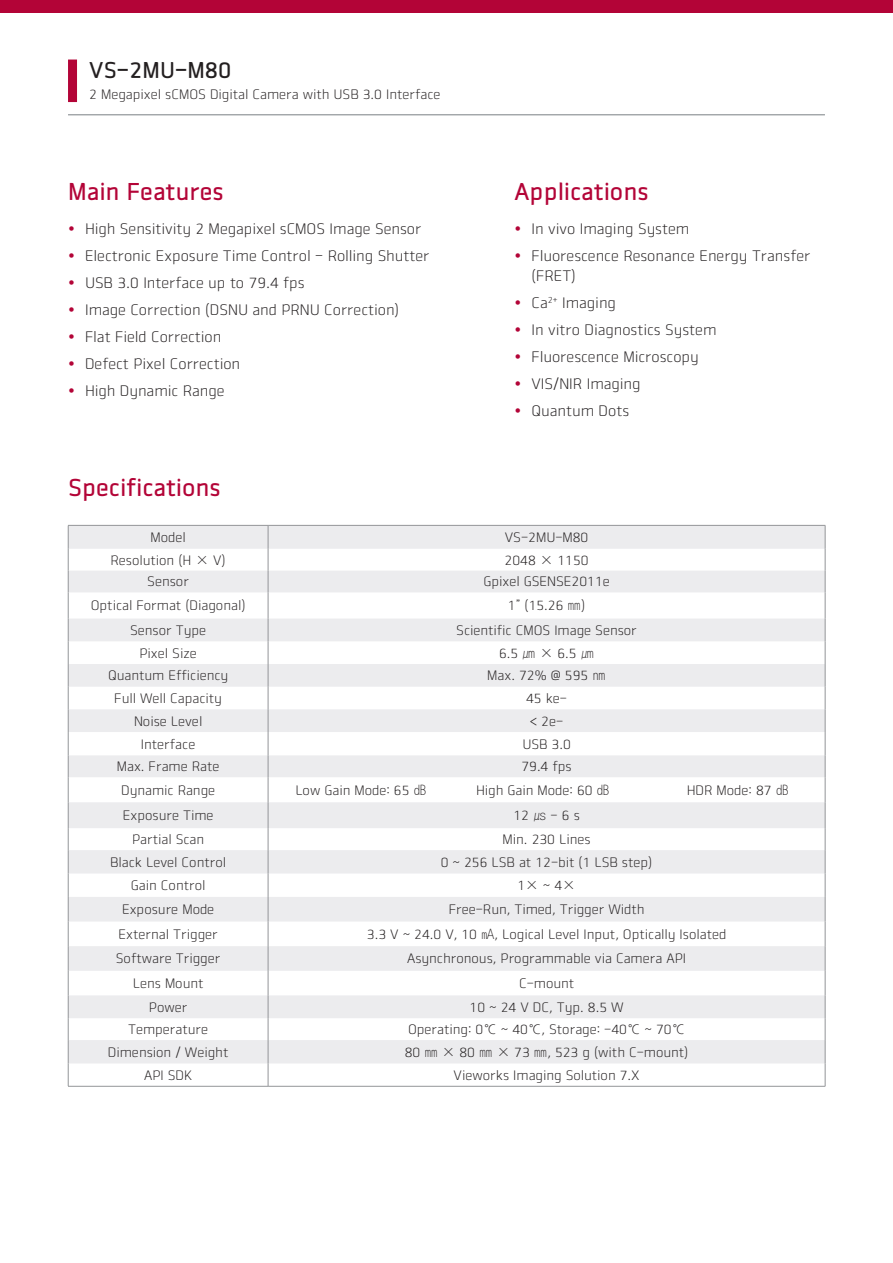
<style>
.page{position:relative;width:893px;height:1263px;background:#fff}
.page>*{position:absolute;margin:0;border:0;box-sizing:border-box;transform-origin:0 0}
.t1{font:24px "Vieworks B";color:#b30437}
.t2{font:22.5px "Vieworks B";color:#231f20}
.t3{font:15px/19.5px "Vieworks L";color:#231f20}
.Table_Body{font:13.5px "Vieworks L";color:#231f20}
.TB_Multi-Line{font:13.5px "Vieworks L";color:#231f20}
.Table_Body_tab{font:13.5px "Vieworks L";color:#231f20}
</style>
<div class="page">
<div style="left:68px;top:60px;width:9px;height:42px;background:#b30437"></div>
<hr style="left:68px;top:115px;width:757px;height:1px;background:#797f84">
<div style="left:0;top:0;width:893px;height:13px;background:#b30437"></div>
<svg style="left:69px;top:526px;width:756px;height:537px;fill:#ececee"></svg>
<svg style="left:268px;top:526px;width:1px;height:560px"></svg>
<hr style="left:68px;top:525px;width:200px;height:1px;background:#939598">
<hr style="left:268px;top:525px;width:557px;height:1px;background:#939598">
<svg style="left:68px;top:526px;width:1px;height:560px"></svg>
<svg style="left:825px;top:525px;width:1px;height:561px"></svg>
<hr style="left:68px;top:1086px;width:200px;height:1px;background:#939598">
<hr style="left:268px;top:1086px;width:557px;height:1px;background:#939598">
<h2 class="t2" style="left:89px;top:57px;width:144px">VS-2MU-M80</h2>
<p class="Table_Body" style="left:89px;top:87px;width:353px">2 Megapixel sCMOS Digital Camera with USB 3.0 Interface</p>
<h1 class="t1" style="left:68px;top:177px;width:157px">Main Features</h1>
<h1 class="t1" style="left:514px;top:177px;width:136px">Applications</h1>
<p class="t3" style="left:85px;top:219px;width:338px">High Sensitivity 2 Megapixel sCMOS Image Sensor</p>
<p class="t3" style="left:85px;top:246px;width:346px">Electronic Exposure Time Control - Rolling Shutter</p>
<p class="t3" style="left:85px;top:273px;width:221px">USB 3.0 Interface up to 79.4 fps</p>
<p class="t3" style="left:85px;top:300px;width:316px">Image Correction (DSNU and PRNU Correction)</p>
<p class="t3" style="left:85px;top:327px;width:138px">Flat Field Correction</p>
<p class="t3" style="left:85px;top:354px;width:157px">Defect Pixel Correction</p>
<p class="t3" style="left:85px;top:381px;width:141px">High Dynamic Range</p>
<p class="t3" style="left:531px;top:219px;width:159px">In vivo Imaging System</p>
<p class="t3" style="left:531px;top:246px;width:280px">Fluorescence Resonance Energy Transfer (FRET)</p>
<p class="t3" style="left:531px;top:293px;width:86px">Ca<sup>2+</sup> Imaging</p>
<p class="t3" style="left:531px;top:320px;width:186px">In vitro Diagnostics System</p>
<p class="t3" style="left:531px;top:347px;width:169px">Fluorescence Microscopy</p>
<p class="t3" style="left:531px;top:374px;width:110px">VIS/NIR Imaging</p>
<p class="t3" style="left:531px;top:401px;width:99px">Quantum Dots</p>
<h1 class="t1" style="left:68px;top:473px;width:154px">Specifications</h1>
<p class="Table_Body" style="left:151px;top:529px;width:37px">Model</p>
<p class="Table_Body" style="left:505px;top:529px;width:85px">VS-2MU-M80</p>
<p class="Table_Body" style="left:111px;top:552px;width:117px">Resolution (H × V)</p>
<p class="Table_Body" style="left:505px;top:552px;width:86px">2048 × 1150</p>
<p class="Table_Body" style="left:147px;top:574px;width:43px">Sensor</p>
<p class="Table_Body" style="left:483px;top:574px;width:128px">Gpixel GSENSE2011e</p>
<p class="TB_Multi-Line" style="left:91px;top:598px;width:156px">Optical Format (Diagonal)</p>
<p class="Table_Body" style="left:508px;top:598px;width:79px">1” (15.26 ㎜)</p>
<p class="Table_Body" style="left:130px;top:622px;width:78px">Sensor Type</p>
<p class="Table_Body" style="left:456px;top:622px;width:182px">Scientific CMOS Image Sensor</p>
<p class="Table_Body" style="left:139px;top:645px;width:59px">Pixel Size</p>
<p class="Table_Body" style="left:499px;top:645px;width:97px">6.5 ㎛ × 6.5 ㎛</p>
<p class="Table_Body" style="left:108px;top:668px;width:122px">Quantum Efficiency</p>
<p class="Table_Body" style="left:487px;top:668px;width:120px">Max. 72% @ 595 ㎚</p>
<p class="Table_Body" style="left:114px;top:690px;width:109px">Full Well Capacity</p>
<p class="Table_Body" style="left:526px;top:690px;width:43px">45 ke-</p>
<p class="Table_Body" style="left:134px;top:713px;width:70px">Noise Level</p>
<p class="Table_Body" style="left:530px;top:713px;width:35px">&lt; 2e-</p>
<p class="Table_Body" style="left:141px;top:736px;width:56px">Interface</p>
<p class="Table_Body" style="left:522px;top:736px;width:50px">USB 3.0</p>
<p class="Table_Body" style="left:117px;top:759px;width:104px">Max. Frame Rate</p>
<p class="Table_Body_tab" style="left:521px;top:759px;width:52px">79.4 fps</p>
<p class="TB_Multi-Line" style="left:121px;top:782px;width:96px">Dynamic Range</p>
<p class="Table_Body_tab" style="left:295px;top:782px;width:133px">Low Gain Mode: 65 ㏈</p>
<p class="Table_Body_tab" style="left:476px;top:782px;width:136px">High Gain Mode: 60 ㏈</p>
<p class="Table_Body_tab" style="left:687px;top:782px;width:104px">HDR Mode: 87 ㏈</p>
<p class="TB_Multi-Line" style="left:123px;top:808px;width:92px">Exposure Time</p>
<p class="TB_Multi-Line" style="left:513px;top:808px;width:68px">12 ㎲ - 6 s</p>
<p class="Table_Body" style="left:132px;top:832px;width:74px">Partial Scan</p>
<p class="Table_Body" style="left:503px;top:832px;width:89px">Min. 230 Lines</p>
<p class="Table_Body" style="left:110px;top:854px;width:117px">Black Level Control</p>
<p class="Table_Body" style="left:441px;top:854px;width:213px">0 ~ 256 LSB at 12-bit (1 LSB step)</p>
<p class="Table_Body" style="left:131px;top:878px;width:76px">Gain Control</p>
<p class="Table_Body" style="left:517px;top:878px;width:60px">1× ~ 4×</p>
<p class="Table_Body" style="left:122px;top:902px;width:94px">Exposure Mode</p>
<p class="Table_Body" style="left:449px;top:902px;width:197px">Free-Run, Timed, Trigger Width</p>
<p class="Table_Body" style="left:119px;top:926px;width:101px">External Trigger</p>
<p class="Table_Body" style="left:367px;top:926px;width:361px">3.3 V ~ 24.0 V, 10 ㎃, Logical Level Input, Optically Isolated</p>
<p class="Table_Body" style="left:116px;top:951px;width:106px">Software Trigger</p>
<p class="Table_Body" style="left:407px;top:951px;width:281px">Asynchronous, Programmable via Camera API</p>
<p class="Table_Body" style="left:133px;top:975px;width:72px">Lens Mount</p>
<p class="Table_Body" style="left:519px;top:975px;width:57px">C-mount</p>
<p class="Table_Body" style="left:149px;top:999px;width:40px">Power</p>
<p class="Table_Body" style="left:470px;top:999px;width:156px">10 ~ 24 V DC, Typ. 8.5 W</p>
<p class="Table_Body" style="left:128px;top:1022px;width:82px">Temperature</p>
<p class="Table_Body" style="left:408px;top:1022px;width:279px">Operating: 0℃ ~ 40℃, Storage: -40℃ ~ 70℃</p>
<p class="Table_Body" style="left:108px;top:1044px;width:122px">Dimension / Weight</p>
<p class="Table_Body" style="left:405px;top:1044px;width:285px">80 ㎜ × 80 ㎜ × 73 ㎜, 523 g (with C-mount)</p>
<p class="Table_Body" style="left:144px;top:1067px;width:50px">API SDK</p>
<p class="Table_Body" style="left:454px;top:1067px;width:188px">Vieworks Imaging Solution 7.X</p>
</div>
